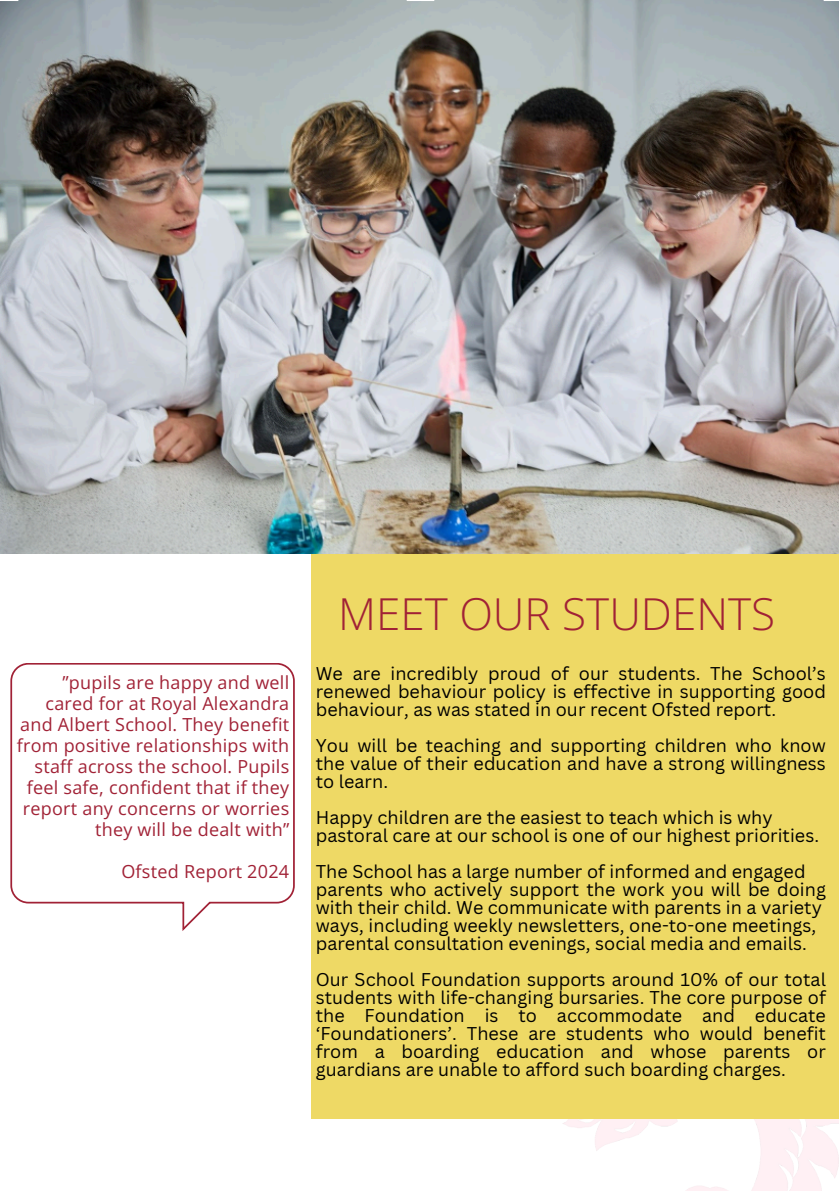
<style>
.page{position:relative;width:839px;height:1191px;background:#fff}
.page>*{position:absolute;margin:0;border:0;box-sizing:border-box;transform-origin:0 0}
.t1{font:300 44px "Open Sans";color:#a12236}
.t2{font:18px/18px "Canva Sans";letter-spacing:.005em;color:#000;text-align:justify}
.t3{font:18px/21px "Open Sans";letter-spacing:.015em;color:#a12236;text-align:right}
</style>
<div class="page">
<svg style="left:10px;top:663px;width:284px;height:268px"></svg>
<div style="left:311px;top:552px;width:527px;height:567px;background:#eed965"></div>
<img style="left:0;top:0;width:838px;height:554px">
<p class="t3" style="left:17px;top:671px;width:274px">”pupils are happy and well cared for at Royal Alexandra and Albert School. They benefit from positive relationships with staff across the school. Pupils feel safe, confident that if they report any concerns or worries they will be dealt with”</p>
<p class="t3" style="left:121px;top:860px;width:169px">Ofsted Report 2024</p>
<p class="t1" style="left:338px;top:583px;width:438px">MEET OUR STUDENTS</p>
<p class="t2" style="left:316px;top:664px;width:511px">We are incredibly proud of our students. The School’s renewed behaviour policy is effective in supporting good behaviour, as was stated in our recent Ofsted report.</p>
<p class="t2" style="left:316px;top:736px;width:511px">You will be teaching and supporting children who know the value of their education and have a strong willingness to learn.</p>
<p class="t2" style="left:316px;top:808px;width:458px">Happy children are the easiest to teach which is why</p>
<p class="t2" style="left:316px;top:826px;width:505px">pastoral care at our school is one of our highest priorities.</p>
<p class="t2" style="left:316px;top:862px;width:491px">The School has a large number of informed and engaged</p>
<p class="t2" style="left:316px;top:880px;width:511px">parents who actively support the work you will be doing with their child. We communicate with parents in a variety</p>
<p class="t2" style="left:316px;top:916px;width:502px">ways, including weekly newsletters, one-to-one meetings,</p>
<p class="t2" style="left:316px;top:934px;width:492px">parental consultation evenings, social media and emails.</p>
<p class="t2" style="left:316px;top:970px;width:511px">Our School Foundation supports around 10% of our total students with life-changing bursaries. The core purpose of the Foundation is to accommodate and educate ‘Foundationers’. These are students who would benefit from a boarding education and whose parents or guardians are unable to afford such boarding charges.</p>
</div>
